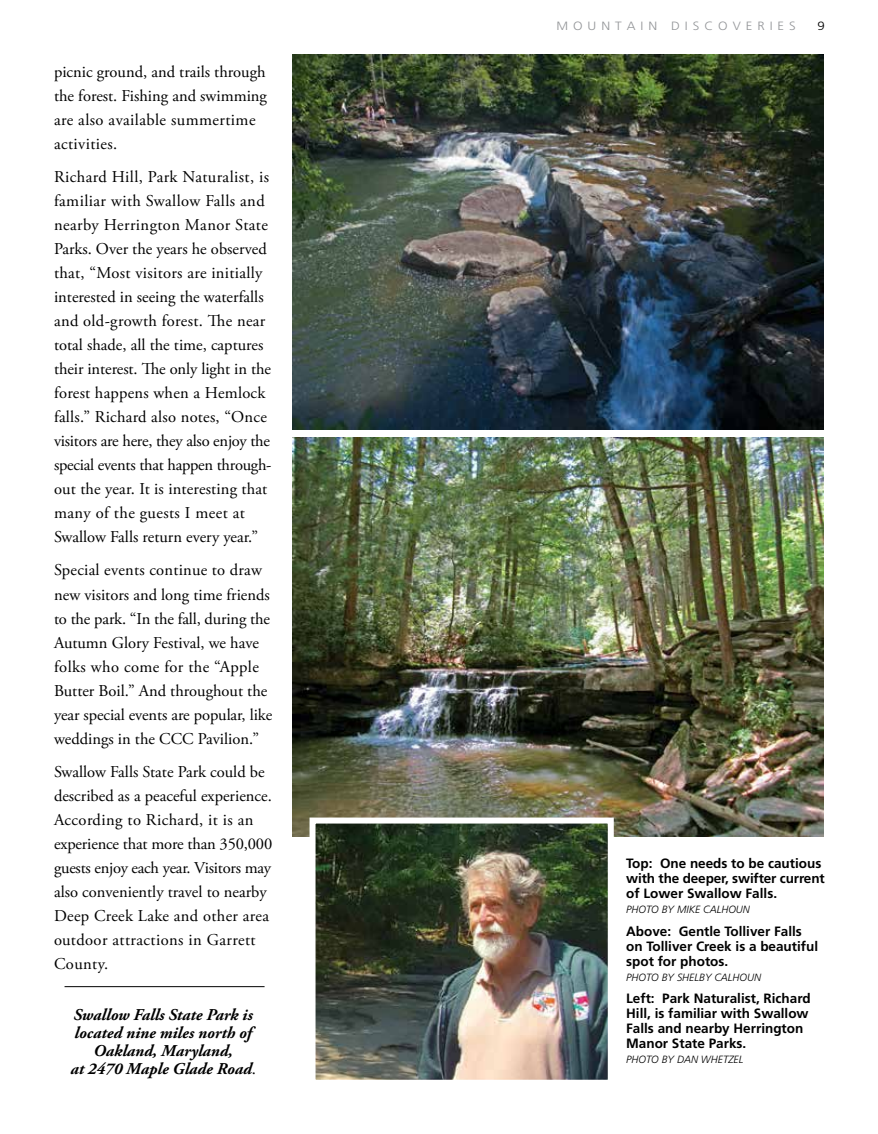
<style>
.page{position:relative;width:878px;height:1134px;background:#fff}
.page>*{position:absolute;margin:0;border:0;box-sizing:border-box;transform-origin:0 0}
.t1{font:16.5px/24px "Adobe Garamond Pro";color:#000}
.t2{font:italic 700 16.5px/18px "Adobe Garamond Pro";color:#000;text-align:center}
.t3{font:700 13.5px/15px "Frutiger";color:#000}
.t4{font:300 12px "Frutiger";color:#939598;scale:1.1 1}
.t5{font:300 12px "Frutiger";color:#000;scale:1.1 1}
.t6{font:italic 300 10.5px "Frutiger";color:#000}
.s1{font-weight:400;font-style:normal}
</style>
<div class="page">
<img style="left:293px;top:55px;width:530px;height:374px">
<img style="left:293px;top:438px;width:531px;height:399px">
<img style="left:316px;top:825px;width:290px;height:254px">
<div style="left:309px;top:818px;width:304px;height:268px;border:6px solid #fff"></div>
<hr style="left:64px;top:986px;width:200px;height:1px;background:#000">
<p class="t1" style="left:54px;top:61px;width:214px">picnic ground, and trails through the forest. Fishing and swimming are also available summertime activities.</p>
<p class="t1" style="left:54px;top:166px;width:219px">Richard Hill, Park Naturalist, is familiar with Swallow Falls and nearby Herrington Manor State Parks. Over the years he observed that, “Most visitors are initially interested in seeing the waterfalls and old-growth forest. The near total shade, all the time, captures their interest. The only light in the forest happens when a Hemlock falls.” Richard also notes, “Once visitors are here, they also enjoy the special events that happen through&shy;out the year. It is interesting that many of the guests I meet at Swallow Falls return every year.”</p>
<p class="t1" style="left:54px;top:559px;width:220px">Special events continue to draw new visitors and long time friends to the park. “In the fall, during the<br>Autumn Glory Festival, we have folks who come for the “Apple<br>Butter Boil.” And throughout the year special events are popular, like weddings in the CCC Pavilion.”</p>
<p class="t1" style="left:54px;top:760px;width:220px">Swallow Falls State Park could be described as a peaceful experience.<br>According to Richard, it is an experience that more than 350,000 guests enjoy each year. Visitors may also conveniently travel to nearby<br>Deep Creek Lake and other area outdoor attractions in Garrett<br>County.</p>
<p class="t2" style="left:70px;top:1006px;width:187px">Swallow Falls State Park is located nine miles north of<br>Oakland, Maryland,<br>at 2470 Maple Glade Road<span class="s1">.</span></p>
<p class="t4" style="left:556px;top:20px;width:219px">M O U N T A I N D I S C O V E R I E S</p>
<p class="t5" style="left:817px;top:20px;width:8px">9</p>
<p class="t3" style="left:626px;top:856px;width:200px">Top: One needs to be cautious with the deeper, swifter current of Lower Swallow Falls.</p>
<p class="t6" style="left:626px;top:904px;width:125px">PHOTO BY MIKE CALHOUN</p>
<p class="t3" style="left:626px;top:923px;width:193px">Above: Gentle Tolliver Falls on Tolliver Creek is a beautiful spot for photos.</p>
<p class="t6" style="left:626px;top:971px;width:136px">PHOTO BY SHELBY CALHOUN</p>
<p class="t3" style="left:626px;top:991px;width:186px">Left: Park Naturalist, Richard<br>Hill, is familiar with Swallow<br>Falls and nearby Herrington<br>Manor State Parks.</p>
<p class="t6" style="left:626px;top:1054px;width:119px">PHOTO BY DAN WHETZEL</p>
</div>
